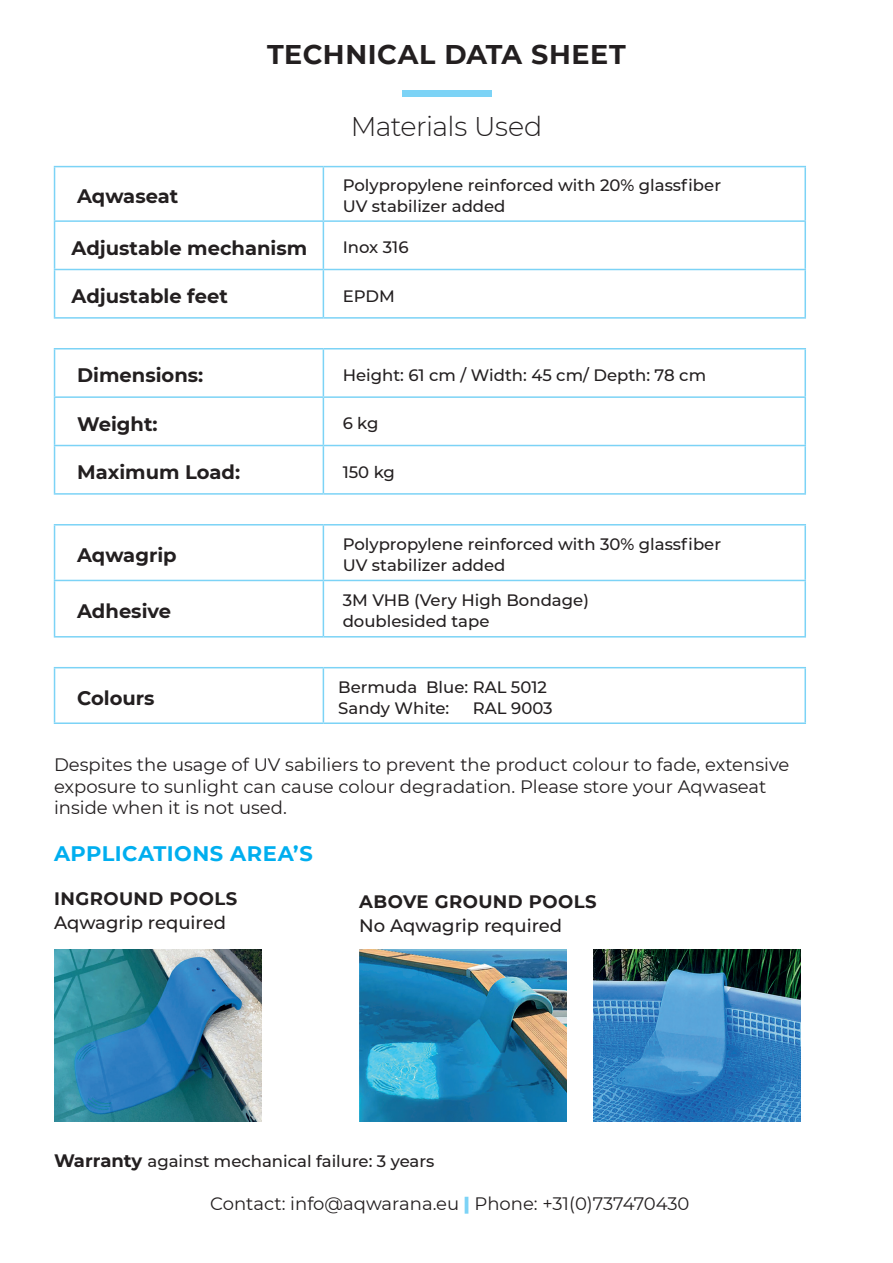
<style>
.page{position:relative;width:893px;height:1263px;background:#fff}
.page>*{position:absolute;margin:0;border:0;box-sizing:border-box;transform-origin:0 0}
.t1{font:700 27px "Montserrat";letter-spacing:.02em;color:#231f20}
.t2{font:300 27px "Montserrat";letter-spacing:-.02em;color:#231f20}
.t3{font:700 21px "Montserrat";letter-spacing:.025em;color:#00aeef}
.t4{font:700 19.5px "Montserrat";color:#231f20}
.t5{font:18px/21.6px "Montserrat";color:#231f20}
.t6{font:500 18px "Montserrat";color:#231f20}
.t7{font:700 18px "Montserrat";letter-spacing:.025em;color:#231f20}
.t8{font:500 16.5px/21px "Montserrat";color:#231f20}
.s1{font-weight:700;font-size:18px}
.s2{font-weight:900;color:#7cd3f6}
</style>
<div class="page">
<div style="left:402px;top:90px;width:89px;height:7px;background:#7cd3f6"></div>
<hr style="left:54px;top:166px;width:269px;height:1px;background:#7cd3f6">
<hr style="left:54px;top:167px;width:1px;height:53px;background:#7cd3f6">
<hr style="left:323px;top:166px;width:483px;height:1px;background:#7cd3f6">
<hr style="left:323px;top:167px;width:1px;height:53px;background:#7cd3f6">
<hr style="left:804px;top:167px;width:2px;height:53px;background:#7cd3f6">
<hr style="left:54px;top:220px;width:269px;height:2px;background:#7cd3f6">
<hr style="left:54px;top:222px;width:1px;height:47px;background:#7cd3f6">
<hr style="left:323px;top:220px;width:483px;height:2px;background:#7cd3f6">
<hr style="left:323px;top:222px;width:1px;height:47px;background:#7cd3f6">
<hr style="left:804px;top:222px;width:2px;height:47px;background:#7cd3f6">
<hr style="left:54px;top:269px;width:269px;height:1px;background:#7cd3f6">
<hr style="left:54px;top:270px;width:1px;height:47px;background:#7cd3f6">
<hr style="left:323px;top:269px;width:483px;height:1px;background:#7cd3f6">
<hr style="left:323px;top:270px;width:1px;height:47px;background:#7cd3f6">
<hr style="left:804px;top:270px;width:2px;height:47px;background:#7cd3f6">
<hr style="left:54px;top:349px;width:1px;height:47px;background:#7cd3f6">
<hr style="left:323px;top:349px;width:1px;height:47px;background:#7cd3f6">
<hr style="left:804px;top:349px;width:2px;height:47px;background:#7cd3f6">
<hr style="left:54px;top:396px;width:269px;height:2px;background:#7cd3f6">
<hr style="left:54px;top:398px;width:1px;height:47px;background:#7cd3f6">
<hr style="left:323px;top:396px;width:483px;height:2px;background:#7cd3f6">
<hr style="left:323px;top:398px;width:1px;height:47px;background:#7cd3f6">
<hr style="left:804px;top:398px;width:2px;height:47px;background:#7cd3f6">
<hr style="left:54px;top:445px;width:269px;height:1px;background:#7cd3f6">
<hr style="left:54px;top:446px;width:1px;height:47px;background:#7cd3f6">
<hr style="left:323px;top:445px;width:483px;height:1px;background:#7cd3f6">
<hr style="left:323px;top:446px;width:1px;height:47px;background:#7cd3f6">
<hr style="left:804px;top:446px;width:2px;height:47px;background:#7cd3f6">
<hr style="left:54px;top:493px;width:269px;height:2px;background:#7cd3f6">
<hr style="left:323px;top:493px;width:483px;height:2px;background:#7cd3f6">
<hr style="left:54px;top:524px;width:269px;height:1px;background:#7cd3f6">
<hr style="left:54px;top:525px;width:1px;height:55px;background:#7cd3f6">
<hr style="left:323px;top:524px;width:483px;height:1px;background:#7cd3f6">
<hr style="left:323px;top:525px;width:1px;height:55px;background:#7cd3f6">
<hr style="left:804px;top:525px;width:2px;height:55px;background:#7cd3f6">
<hr style="left:54px;top:580px;width:269px;height:1px;background:#7cd3f6">
<hr style="left:54px;top:581px;width:1px;height:55px;background:#7cd3f6">
<hr style="left:323px;top:580px;width:483px;height:1px;background:#7cd3f6">
<hr style="left:323px;top:581px;width:1px;height:55px;background:#7cd3f6">
<hr style="left:804px;top:581px;width:2px;height:55px;background:#7cd3f6">
<hr style="left:54px;top:636px;width:269px;height:1px;background:#7cd3f6">
<hr style="left:323px;top:636px;width:483px;height:1px;background:#7cd3f6">
<hr style="left:54px;top:667px;width:269px;height:1px;background:#7cd3f6">
<hr style="left:54px;top:668px;width:1px;height:54px;background:#7cd3f6">
<hr style="left:323px;top:667px;width:483px;height:1px;background:#7cd3f6">
<hr style="left:323px;top:668px;width:1px;height:54px;background:#7cd3f6">
<hr style="left:804px;top:668px;width:2px;height:54px;background:#7cd3f6">
<hr style="left:54px;top:722px;width:269px;height:2px;background:#7cd3f6">
<hr style="left:323px;top:722px;width:483px;height:2px;background:#7cd3f6">
<hr style="left:54px;top:317px;width:269px;height:2px;background:#7cd3f6">
<hr style="left:323px;top:317px;width:483px;height:2px;background:#7cd3f6">
<hr style="left:54px;top:348px;width:269px;height:1px;background:#7cd3f6">
<hr style="left:323px;top:348px;width:483px;height:1px;background:#7cd3f6">
<img style="left:54px;top:949px;width:207px;height:173px">
<img style="left:359px;top:949px;width:208px;height:173px">
<img style="left:593px;top:949px;width:208px;height:173px">
<h1 class="t1" style="left:267px;top:35px;width:360px">TECHNICAL DATA SHEET</h1>
<h1 class="t2" style="left:351px;top:108px;width:193px">Materials Used</h1>
<p class="t4" style="left:77px;top:182px;width:103px">Aqwaseat</p>
<p class="t8" style="left:343px;top:174px;width:380px">Polypropylene reinforced with 20% glassfiber<br>UV stabilizer added</p>
<p class="t4" style="left:72px;top:234px;width:237px">Adjustable mechanism</p>
<p class="t8" style="left:343px;top:236px;width:67px">Inox 316</p>
<p class="t4" style="left:72px;top:282px;width:158px">Adjustable feet</p>
<p class="t8" style="left:343px;top:285px;width:54px">EPDM</p>
<p class="t4" style="left:77px;top:361px;width:128px">Dimensions:</p>
<p class="t8" style="left:343px;top:364px;width:365px">Height: 61 cm / Width: 45 cm/ Depth: 78 cm</p>
<p class="t4" style="left:77px;top:410px;width:82px">Weight:</p>
<p class="t8" style="left:343px;top:412px;width:37px">6 kg</p>
<p class="t4" style="left:77px;top:458px;width:164px">Maximum Load:</p>
<p class="t8" style="left:343px;top:461px;width:54px">150 kg</p>
<p class="t4" style="left:77px;top:541px;width:101px">Aqwagrip</p>
<p class="t8" style="left:343px;top:533px;width:380px">Polypropylene reinforced with 30% glassfiber<br>UV stabilizer added</p>
<p class="t4" style="left:77px;top:597px;width:96px">Adhesive</p>
<p class="t8" style="left:343px;top:589px;width:248px">3M VHB (Very High Bondage) doublesided tape</p>
<p class="t4" style="left:77px;top:684px;width:79px">Colours</p>
<p class="t8" style="left:338px;top:676px;width:210px">Bermuda Blue: RAL 5012<br>Sandy White:</p>
<p class="t8" style="left:473px;top:697px;width:81px">RAL 9003</p>
<p class="t5" style="left:54px;top:753px;width:737px">Despites the usage of UV sabiliers to prevent the product colour to fade, extensive exposure to sunlight can cause colour degradation. Please store your Aqwaseat inside when it is not used.</p>
<p class="t3" style="left:54px;top:838px;width:260px">APPLICATIONS AREA’S</p>
<p class="t7" style="left:54px;top:886px;width:185px">INGROUND POOLS</p>
<p class="t6" style="left:54px;top:910px;width:173px">Aqwagrip required</p>
<p class="t7" style="left:359px;top:889px;width:239px">ABOVE GROUND POOLS</p>
<p class="t6" style="left:359px;top:913px;width:204px">No Aqwagrip required</p>
<p class="t8" style="left:54px;top:1150px;width:382px"><span class="s1">Warranty</span> against mechanical failure: 3 years</p>
<p class="t5" style="left:210px;top:1192px;width:481px">Contact: info@aqwarana.eu <span class="s2">|</span> Phone: +31(0)737470430</p>
</div>
